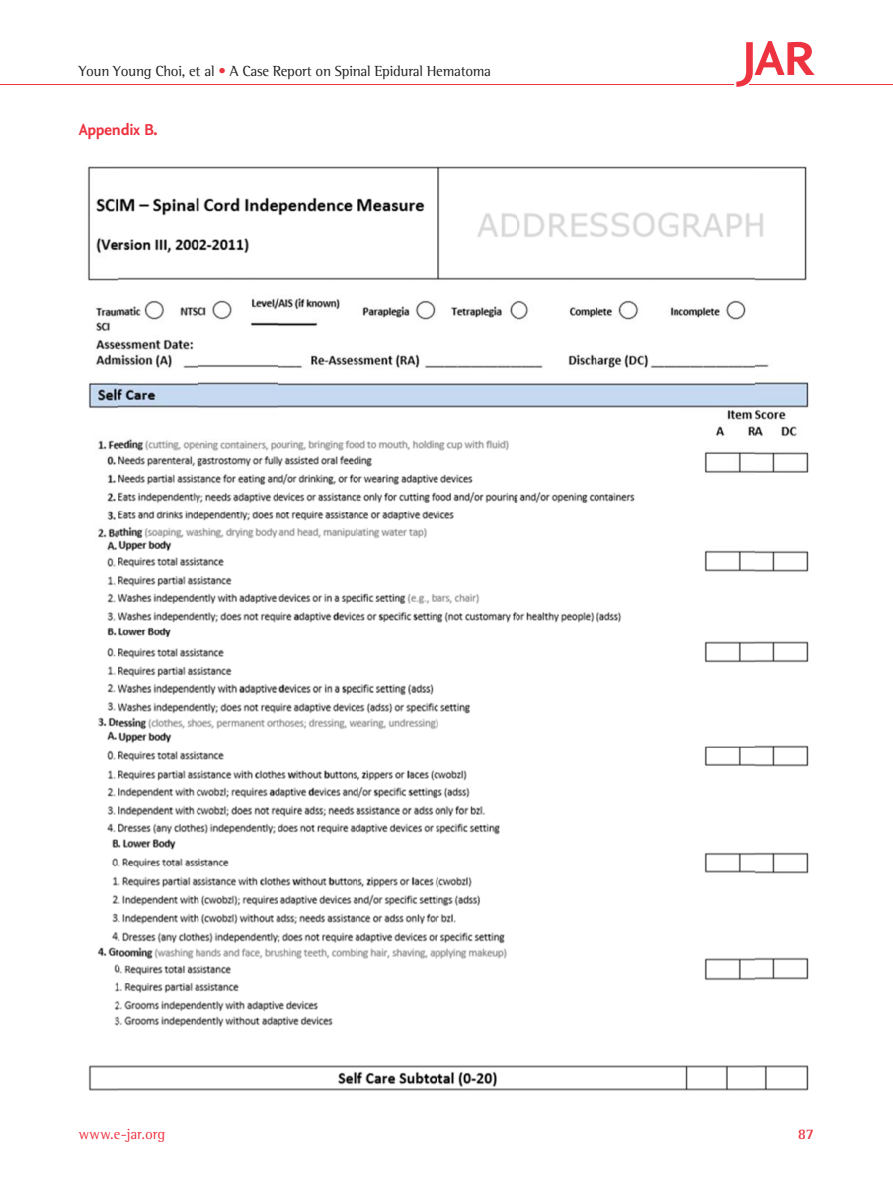
<style>
.page{position:relative;width:893px;height:1191px;background:#fff}
.page>*{position:absolute;margin:0;border:0;box-sizing:border-box;transform-origin:0 0}
.t1{font:700 49.8px "Nexus Sans Pro";color:#ee3340;scale:1.1 1}
.t2{font:700 16.5px "Nexus Sans Pro";letter-spacing:-.02em;color:#ee3340}
.t3{font:15px "Rotis Semi Serif Std";letter-spacing:-.02em;color:#231f20}
.t4{font:15px "Rotis Semi Serif Std";letter-spacing:.005em;color:#ee3340}
.t5{font:700 15px "Rotis Semi Serif Std";color:#ee3340}
.s1{color:#ee3340}
</style>
<div class="page">
<hr style="left:750px;top:84px;width:143px;height:1px;background:#ee3340">
<hr style="left:0;top:84px;width:733px;height:1px;background:#ee3340">
<img style="left:87px;top:166px;width:722px;height:925px">
<div style="left:517px;top:630px;width:80px;height:118px;background:#fff"></div>
<div style="left:517px;top:748px;width:80px;height:117px;background:#fff"></div>
<div style="left:517px;top:865px;width:80px;height:118px;background:#fff"></div>
<div style="left:597px;top:630px;width:79px;height:118px;background:#fff"></div>
<div style="left:597px;top:748px;width:79px;height:117px;background:#fff"></div>
<div style="left:597px;top:865px;width:79px;height:118px;background:#fff"></div>
<p class="t3" style="left:79px;top:62px;width:414px">Youn Young Choi, et al <span class="s1">•</span> A Case Report on Spinal Epidural Hematoma</p>
<p class="t2" style="left:79px;top:118px;width:80px">Appendix B.</p>
<h1 class="t1" style="left:741px;top:21px;width:68px">JAR</h1>
<p class="t4" style="left:79px;top:1125px;width:88px">www.e-jar.org</p>
<p class="t5" style="left:798px;top:1124px;width:18px">87</p>
</div>
